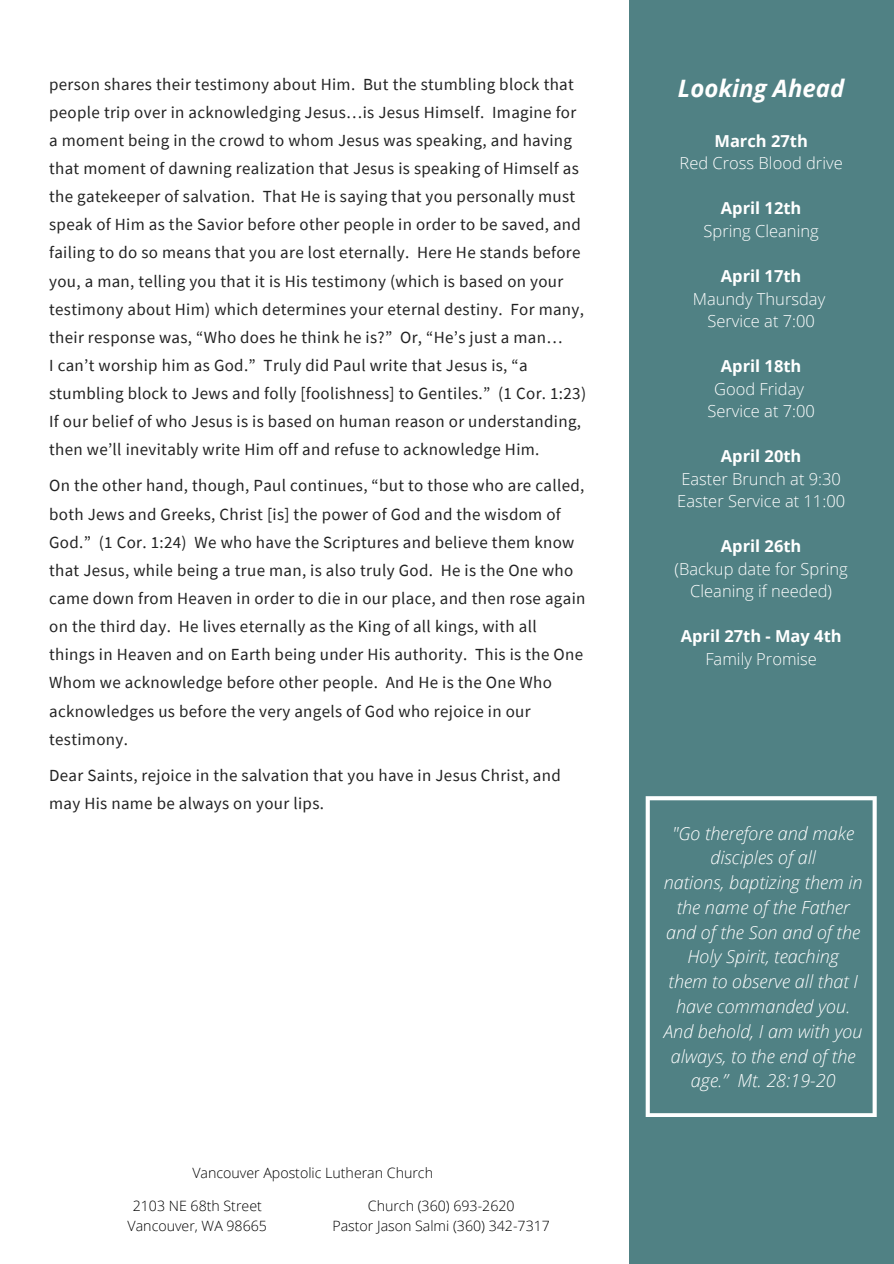
<style>
.page{position:relative;width:894px;height:1264px;background:#fff}
.page>*{position:absolute;margin:0;border:0;box-sizing:border-box;transform-origin:0 0}
.t1{font:italic 700 24px "Open Sans";color:#fff}
.t2{font:italic 300 18px/24.8px "Open Sans";color:#fff;text-align:center}
.t3{font:16.95px/28.2px "Source Sans Pro";letter-spacing:.02em;color:#222}
.t4{font:300 16.5px/22.5px "Open Sans";color:#fff;text-align:center}
.t5{font:700 16.5px/22.5px "Open Sans";color:#fff;text-align:center}
.t6{font:300 14.25px "Open Sans";color:#000}
.s1{font-weight:700}
.s2{font-weight:300}
</style>
<div class="page">
<div style="left:629px;top:0;width:264px;height:1263px;background:#508184"></div>
<svg style="left:645px;top:796px;width:231px;height:320px"></svg>
<p class="t3" style="left:49px;top:69px;width:538px">person shares their testimony about Him. But the stumbling block that people trip over in acknowledging Jesus…is Jesus Himself. Imagine for a moment being in the crowd to whom Jesus was speaking, and having that moment of dawning realization that Jesus is speaking of Himself as the gatekeeper of salvation. That He is saying that you personally must speak of Him as the Savior before other people in order to be saved, and failing to do so means that you are lost eternally. Here He stands before you, a man, telling you that it is His testimony (which is based on your testimony about Him) which determines your eternal destiny. For many, their response was, “Who does he think he is?” Or, “He’s just a man…<br>I can’t worship him as God.” Truly did Paul write that Jesus is, “a stumbling block to Jews and folly [foolishness] to Gentiles.” (1 Cor. 1:23)<br>If our belief of who Jesus is is based on human reason or understanding, then we’ll inevitably write Him off and refuse to acknowledge Him.</p>
<p class="t3" style="left:49px;top:471px;width:537px">On the other hand, though, Paul continues, “but to those who are called, both Jews and Greeks, Christ [is] the power of God and the wisdom of God.” (1 Cor. 1:24) We who have the Scriptures and believe them know that Jesus, while being a true man, is also truly God. He is the One who came down from Heaven in order to die in our place, and then rose again on the third day. He lives eternally as the King of all kings, with all things in Heaven and on Earth being under His authority. This is the One Whom we acknowledge before other people. And He is the One Who acknowledges us before the very angels of God who rejoice in our testimony.</p>
<h1 class="t3" style="left:49px;top:760px;width:513px">Dear Saints, rejoice in the salvation that you have in Jesus Christ, and may His name be always on your lips.</h1>
<h2 class="t6" style="left:192px;top:1162px;width:242px">Vancouver Apostolic Lutheran Church</h2>
<h2 class="t6" style="left:133px;top:1195px;width:131px">2103 NE 68th Street</h2>
<h2 class="t6" style="left:127px;top:1215px;width:141px">Vancouver, WA 98665</h2>
<h2 class="t6" style="left:368px;top:1195px;width:148px">Church (360) 693-2620</h2>
<h2 class="t6" style="left:332px;top:1215px;width:219px">Pastor Jason Salmi (360) 342-7317</h2>
<h2 class="t1" style="left:677px;top:71px;width:168px">Looking Ahead</h2>
<h2 class="t4" style="left:679px;top:129px;width:164px"><span class="s1">March 27th<br></span>Red Cross Blood drive</h2>
<h2 class="t4" style="left:703px;top:197px;width:117px"><span class="s1">April 12th<br></span>Spring Cleaning</h2>
<h2 class="t4" style="left:692px;top:264px;width:134px"><span class="s1">April 17th<br></span>Maundy Thursday<br>Service at 7:00</h2>
<p class="t4" style="left:707px;top:354px;width:109px"><span class="s1">April 18th<br></span>Good Friday<br>Service at 7:00</p>
<p class="t4" style="left:677px;top:444px;width:169px"><span class="s1">April 20th<br></span>Easter Brunch at 9:30<br>Easter Service at 11:00</p>
<p class="t4" style="left:674px;top:534px;width:175px"><span class="s1">April 26th<br></span>(Backup date for Spring<br>Cleaning if needed)</p>
<p class="t5" style="left:680px;top:624px;width:162px">April 27th - May 4th<br><span class="s2">Family Promise</span></p>
<h2 class="t2" style="left:663px;top:820px;width:200px">"Go therefore and make disciples of all<br>nations, baptizing them in the name of the Father and of the Son and of the<br>Holy Spirit, teaching<br>them to observe all that I have commanded you.<br>And behold, I am with you always, to the end of the age.” Mt. 28:19-20</h2>
</div>
